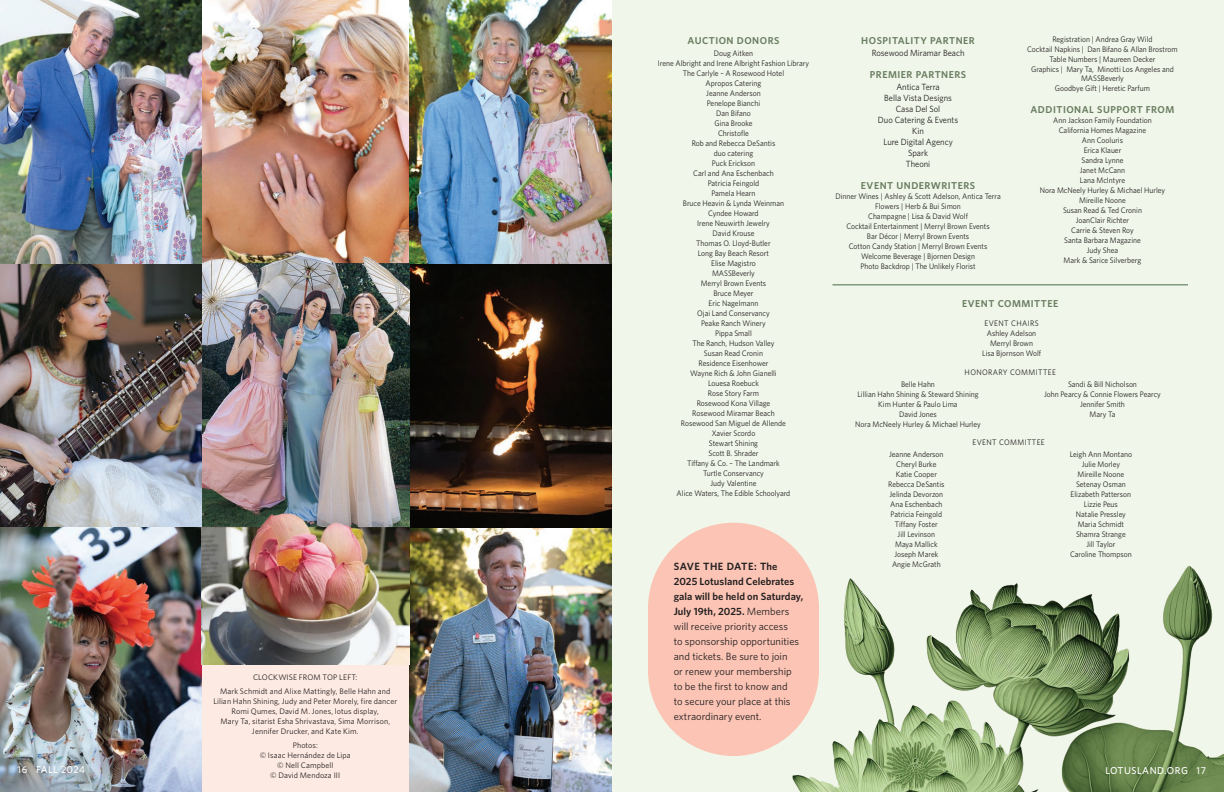
<style>
.page{position:relative;width:1224px;height:792px;background:#fff}
.page>*{position:absolute;margin:0;border:0;box-sizing:border-box;transform-origin:0 0}
.t1{font:10.5px/15px "Whitney";color:#231f20}
.t2{font:600 10px "Whitney";letter-spacing:.05em;color:#697d60}
.t3{font:500 10px "Whitney";letter-spacing:.05em;color:#fff}
.t4{font:9px/11px "Whitney";color:#231f20;text-align:center;scale:.95 1}
.t5{font:8px/10px "Whitney";color:#231f20;text-align:center;scale:.95 1}
.t6{font:8px/10px "Whitney";color:#231f20;text-align:center}
.t7{font:8px "Whitney";letter-spacing:.05em;color:#231f20;scale:.95 1}
.s1{font-weight:600}
</style>
<div class="page">
<div style="left:192px;top:662px;width:222px;height:130px;background:#fdeae2"></div>
<div style="left:612px;top:0;width:612px;height:792px;background:#f0f6e9"></div>
<img style="left:410px;top:528px;width:202px;height:264px">
<img style="left:203px;top:0;width:409px;height:264px">
<div style="left:648px;top:523px;width:171px;height:233px;background:#fbc4b4;border-radius:86px"></div>
<img style="left:0;top:0;width:203px;height:792px">
<img style="left:790px;top:544px;width:434px;height:248px">
<img style="left:410px;top:264px;width:202px;height:264px">
<img style="left:202px;top:252px;width:208px;height:261px">
<img style="left:202px;top:513px;width:208px;height:152px">
<hr style="left:833px;top:285px;width:355px;height:1px;background:#4c6a47">
<p class="t5" style="left:1027px;top:35px;width:160px">Registration | Andrea Gray Wild<br>Cocktail Napkins | Dan Bifano &amp; Allan Brostrom Table Numbers | Maureen Decker<br>Graphics | Mary Ta, Minotti Los Angeles and</p>
<p class="t5" style="left:1055px;top:74px;width:102px">MASSBeverly<br>Goodbye Gift | Heretic Parfum</p>
<p class="t2" style="left:1031px;top:105px;width:145px">ADDITIONAL SUPPORT FROM</p>
<p class="t5" style="left:1040px;top:116px;width:134px">Ann Jackson Family Foundation<br>California Homes Magazine<br>Ann Cooluris<br>Erica Klauer<br>Sandra Lynne<br>Janet McCann<br>Lana McIntyre<br>Nora McNeely Hurley &amp; Michael Hurley<br>Mireille Noone<br>Susan Read &amp; Ted Cronin<br>JoanClair Richter<br>Carrie &amp; Steven Roy<br>Santa Barbara Magazine<br>Judy Shea<br>Mark &amp; Sarice Silverberg</p>
<p class="t2" style="left:688px;top:36px;width:93px">AUCTION DONORS</p>
<p class="t5" style="left:658px;top:49px;width:161px">Doug Aitken<br>Irene Albright and Irene Albright Fashion Library<br>The Carlyle – A Rosewood Hotel<br>Apropos Catering<br>Jeanne Anderson<br>Penelope Bianchi<br>Dan Bifano<br>Gina Brooke<br>Christofle<br>Rob and Rebecca DeSantis<br>duo catering<br>Puck Erickson<br>Carl and Ana Eschenbach<br>Patricia Feingold<br>Pamela Hearn<br>Bruce Heavin &amp; Lynda Weinman<br>Cyndee Howard<br>Irene Neuwirth Jewelry<br>David Krouse<br>Thomas O. Lloyd-Butler<br>Long Bay Beach Resort<br>Elise Magistro<br>MASSBeverly<br>Merryl Brown Events<br>Bruce Meyer<br>Eric Nagelmann<br>Ojai Land Conservancy<br>Peake Ranch Winery<br>Pippa Small<br>The Ranch, Hudson Valley<br>Susan Read Cronin<br>Residence Eisenhower<br>Wayne Rich &amp; John Gianelli<br>Louesa Roebuck<br>Rose Story Farm<br>Rosewood Kona Village<br>Rosewood Miramar Beach<br>Rosewood San Miguel de Allende<br>Xavier Scordo<br>Stewart Shining<br>Scott B. Shrader<br>Tiffany &amp; Co. – The Landmark<br>Turtle Conservancy<br>Judy Valentine<br>Alice Waters, The Edible Schoolyard</p>
<p class="t2" style="left:861px;top:36px;width:115px">HOSPITALITY PARTNER</p>
<p class="t4" style="left:872px;top:48px;width:99px">Rosewood Miramar Beach</p>
<p class="t2" style="left:870px;top:70px;width:98px">PREMIER PARTNERS</p>
<p class="t4" style="left:878px;top:82px;width:86px">Antica Terra<br>Bella Vista Designs<br>Casa Del Sol<br>Duo Catering &amp; Events<br>Kin<br>Lure Digital Agency<br>Spark<br>Theoni</p>
<p class="t2" style="left:861px;top:181px;width:116px">EVENT UNDERWRITERS</p>
<p class="t5" style="left:835px;top:192px;width:176px">Dinner Wines | Ashley &amp; Scott Adelson, Antica Terra Flowers | Herb &amp; Bui Simon<br>Champagne | Lisa &amp; David Wolf<br>Cocktail Entertainment | Merryl Brown Events<br>Bar Décor | Merryl Brown Events<br>Cotton Candy Station | Merryl Brown Events Welcome Beverage | Bjornen Design<br>Photo Backdrop | The Unlikely Florist</p>
<p class="t2" style="left:962px;top:299px;width:98px">EVENT COMMITTEE</p>
<p class="t5" style="left:982px;top:318px;width:64px">EVENT CHAIRS<br>Ashley Adelson<br>Merryl Brown<br>Lisa Bjornson Wolf</p>
<p class="t7" style="left:965px;top:369px;width:98px">HONORARY COMMITTEE</p>
<p class="t5" style="left:1044px;top:379px;width:124px">Sandi &amp; Bill Nicholson<br>John Pearcy &amp; Connie Flowers Pearcy<br>Jennifer Smith<br>Mary Ta</p>
<p class="t5" style="left:1070px;top:449px;width:67px">Leigh Ann Montano<br>Julie Morley<br>Mireille Noone<br>Setenay Osman<br>Elizabeth Patterson<br>Lizzie Peus<br>Natalie Pressley<br>Maria Schmidt<br>Shamra Strange<br>Jill Taylor<br>Caroline Thompson</p>
<p class="t5" style="left:855px;top:380px;width:134px">Belle Hahn<br>Lillian Hahn Shining &amp; Steward Shining<br>Kim Hunter &amp; Paulo Lima<br>David Jones<br>Nora McNeely Hurley &amp; Michael Hurley</p>
<p class="t5" style="left:888px;top:449px;width:61px">Jeanne Anderson<br>Cheryl Burke<br>Katie Cooper<br>Rebecca DeSantis<br>Jelinda Devorzon<br>Ana Eschenbach<br>Patricia Feingold<br>Tiffany Foster<br>Jill Levinson<br>Maya Mallick<br>Joseph Marek<br>Angie McGrath</p>
<p class="t7" style="left:972px;top:439px;width:78px">EVENT COMMITTEE</p>
<p class="t1" style="left:674px;top:559px;width:131px"><span class="s1">SAVE THE DATE: The<br>2025 Lotusland Celebrates gala will be held on Saturday,<br>July 19th, 2025.</span> Members will receive priority access<br>to sponsorship opportunities and tickets. Be sure to join<br>or renew your membership<br>to be the first to know and<br>to secure your place at this extraordinary event.</p>
<p class="t6" style="left:220px;top:671px;width:172px;line-height:14px">CLOCKWISE FROM TOP LEFT:<br>Mark Schmidt and Alixe Mattingly, Belle Hahn and</p>
<p class="t6" style="left:213px;top:697px;width:185px">Lilian Hahn Shining, Judy and Peter Morely, fire dancer Romi Qumes, David M. Jones, lotus display,<br>Mary Ta, sitarist Esha Shrivastava, Sima Morrison, Jennifer Drucker, and Kate Kim.</p>
<p class="t6" style="left:260px;top:741px;width:93px">Photos:<br>© Isaac Hernández de Lipa © Nell Campbell<br>© David Mendoza III</p>
<p class="t3" style="left:18px;top:765px;width:69px">16 FALL 2024</p>
<p class="t3" style="left:1197px;top:766px;width:11px">17</p>
<p class="t3" style="left:1105px;top:766px;width:84px">LOTUSLAND.ORG</p>
</div>
